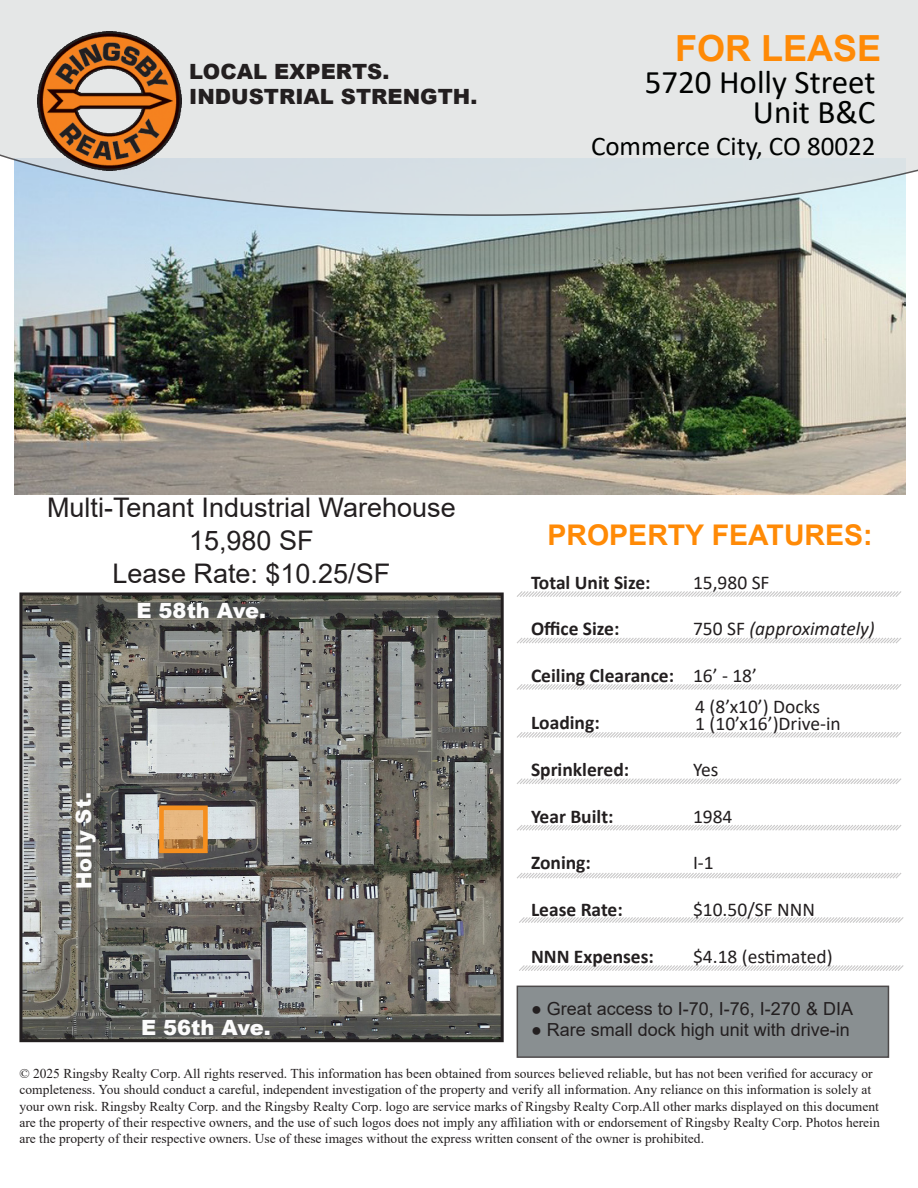
<style>
.page{position:relative;width:918px;height:1188px;background:#fff}
.page>*{position:absolute;margin:0;border:0;box-sizing:border-box;transform-origin:0 0}
.t1{font:700 36px "Arial";color:#ff8a06}
.t2{font:33px "Calibri";color:#000201}
.t3{font:700 28.5px "Arial";color:#ff8a06}
.t4{font:27px "Arial";color:#231f20}
.t5{font:27px "Calibri";color:#000201}
.t6{font:900 21px "Arial";color:#231f20}
.t7{font:900 21px "Arial";color:#fcfcfc}
.t8{font:700 19.5px "Calibri";color:#231f20}
.t9{font:19.5px "Calibri";color:#231f20}
.t10{font:italic 19.5px "Calibri";color:#231f20}
.t11{font:18px "Arial";color:#231f20}
.t12{font:13.5px/16.2px "Times New Roman";color:#231f20}
.s1{font-style:normal}
.s2{font-weight:400}
</style>
<div class="page">
<img style="left:14px;top:216px;width:891px;height:278px">
<svg style="left:517px;top:591px;width:384px;height:6px"></svg>
<svg style="left:517px;top:778px;width:384px;height:6px"></svg>
<svg style="left:517px;top:684px;width:385px;height:6px"></svg>
<svg style="left:517px;top:873px;width:385px;height:6px"></svg>
<svg style="left:517px;top:825px;width:385px;height:6px"></svg>
<svg style="left:517px;top:637px;width:385px;height:7px"></svg>
<svg style="left:517px;top:732px;width:385px;height:6px"></svg>
<img style="left:23px;top:596px;width:477px;height:442px">
<div style="left:19px;top:592px;width:485px;height:450px;border:3px solid #231f20"></div>
<svg style="left:0;top:0;width:918px;height:216px"></svg>
<img style="left:37px;top:32px;width:144px;height:138px">
<div style="left:517px;top:986px;width:371px;height:71px;background:#898f91"></div>
<div style="left:517px;top:986px;width:372px;height:72px;border:2px solid #231f20"></div>
<svg style="left:164px;top:811px;width:39px;height:37px"></svg>
<div style="left:159px;top:806px;width:49px;height:47px;border:4px solid #f68f1e"></div>
<svg style="left:519px;top:917px;width:385px;height:6px"></svg>
<svg style="left:519px;top:965px;width:385px;height:6px"></svg>
<p class="t6" style="left:189px;top:56px;width:202px">LOCAL EXPERTS.</p>
<p class="t6" style="left:189px;top:82px;width:290px">INDUSTRIAL STRENGTH.</p>
<p class="t1" style="left:675px;top:23px;width:208px">FOR LEASE</p>
<p class="t2" style="left:645px;top:59px;width:232px">5720 Holly Street</p>
<p class="t2" style="left:753px;top:89px;width:124px">Unit B&amp;C</p>
<p class="t5" style="left:591px;top:127px;width:286px">Commerce City, CO 80022</p>
<p class="t4" style="left:47px;top:489px;width:410px">Multi-Tenant Industrial Warehouse</p>
<p class="t4" style="left:189px;top:522px;width:126px">15,980 SF</p>
<p class="t4" style="left:113px;top:555px;width:279px">Lease Rate: $10.25/SF</p>
<p class="t7" style="left:136px;top:595px;width:131px">E 58th Ave.</p>
<p class="t7" style="left:69px;top:890px;width:99px;rotate:-91deg">Holly St.</p>
<p class="t3" style="left:548px;top:515px;width:327px">PROPERTY FEATURES:</p>
<p class="t8" style="left:531px;top:568px;width:121px">Total Unit Size:</p>
<p class="t9" style="left:693px;top:569px;width:78px">15,980 SF</p>
<p class="t8" style="left:531px;top:615px;width:90px">Office Size:</p>
<p class="t10" style="left:693px;top:615px;width:183px"><span class="s1">750 SF</span> (approximately)</p>
<p class="t8" style="left:531px;top:662px;width:228px">Ceiling Clearance: <span class="s2">16’ - 18’</span></p>
<p class="t8" style="left:531px;top:709px;width:70px">Loading:</p>
<p class="t8" style="left:531px;top:756px;width:100px">Sprinklered:</p>
<p class="t9" style="left:693px;top:756px;width:27px">Yes</p>
<p class="t8" style="left:531px;top:802px;width:84px">Year Built:</p>
<p class="t9" style="left:693px;top:803px;width:41px">1984</p>
<p class="t8" style="left:531px;top:849px;width:61px">Zoning:</p>
<p class="t9" style="left:693px;top:849px;width:22px">I-1</p>
<p class="t8" style="left:531px;top:896px;width:93px">Lease Rate:</p>
<p class="t9" style="left:693px;top:896px;width:123px">$10.50/SF NNN</p>
<p class="t8" style="left:531px;top:943px;width:124px">NNN Expenses:</p>
<p class="t9" style="left:693px;top:943px;width:141px">$4.18 (estimated)</p>
<p class="t9" style="left:695px;top:693px;width:126px">4 (8’x10’) Docks</p>
<p class="t9" style="left:695px;top:710px;width:147px">1 (10’x16’)Drive-in</p>
<p class="t11" style="left:531px;top:996px;width:324px">● Great access to I-70, I-76, I-270 &amp; DIA</p>
<p class="t11" style="left:531px;top:1017px;width:320px">● Rare small dock high unit with drive-in</p>
<p class="t12" style="left:19px;top:1065px;width:862px">© 2025 Ringsby Realty Corp. All rights reserved. This information has been obtained from sources believed reliable, but has not been verified for accuracy or completeness. You should conduct a careful, independent investigation of the property and verify all information. Any reliance on this information is solely at your own risk. Ringsby Realty Corp. and the Ringsby Realty Corp. logo are service marks of Ringsby Realty Corp.All other marks displayed on this document are the property of their respective owners, and the use of such logos does not imply any affiliation with or endorsement of Ringsby Realty Corp. Photos herein are the property of their respective owners. Use of these images without the express written consent of the owner is prohibited.</p>
<p class="t7" style="left:141px;top:1012px;width:131px">E 56th Ave.</p>
</div>
